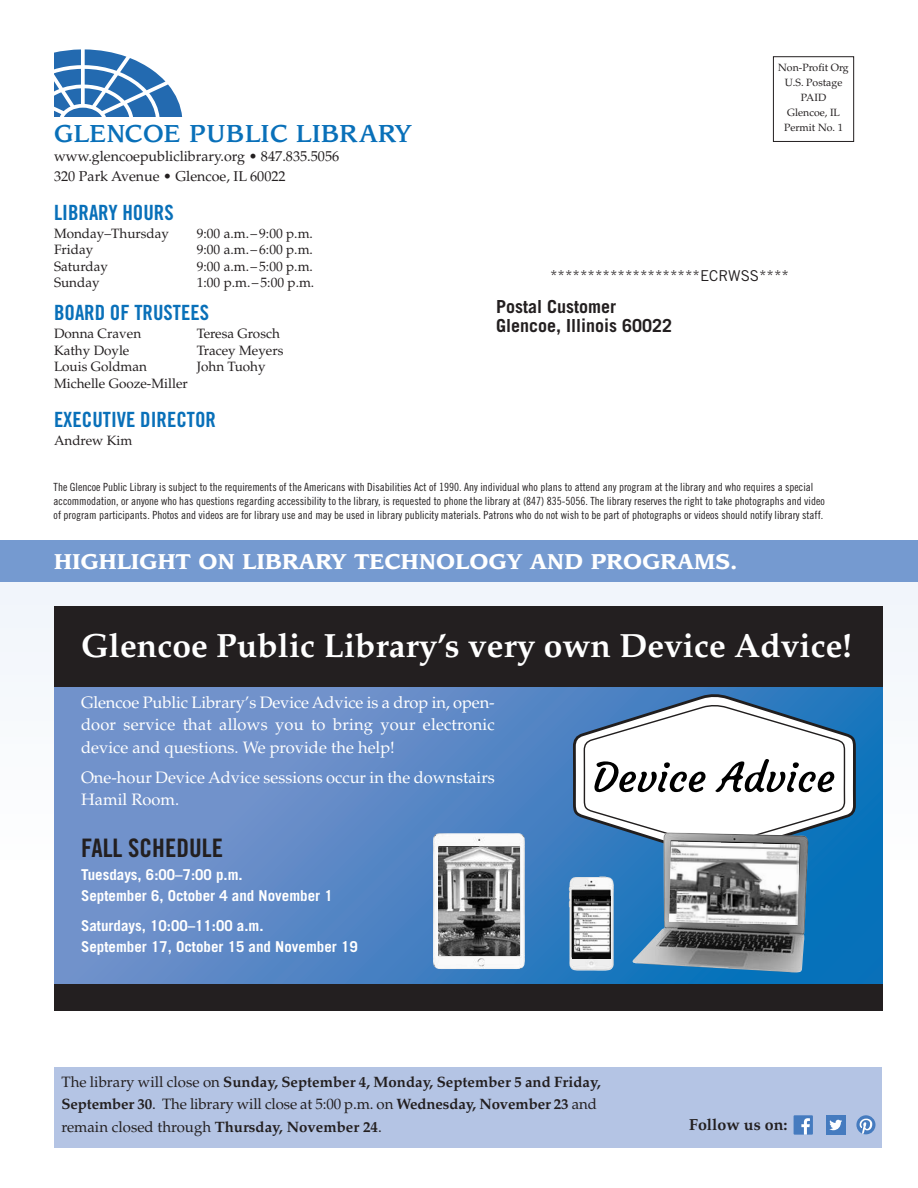
<style>
.page{position:relative;width:918px;height:1188px;background:#fff}
.page>*{position:absolute;margin:0;border:0;box-sizing:border-box;transform-origin:0 0}
.t1{font:700 33.6px "Palatino";color:#fff}
.t2{font:25.5px "Trade Gothic Bold Cond Twenty";color:#231f20}
.t3{font:500 24px "Leawood";letter-spacing:.03em;color:#0970b9}
.t4{font:21px "Trade Gothic Bold Cond Twenty";color:#0970b9}
.t5{font:700 21px "Leawood";letter-spacing:.01em;color:#fff}
.t6{font:700 18px/18.8px "Trade Gothic";color:#231f20}
.t7{font:16.5px/22.5px "Palatino";color:#fff;text-align:justify}
.t8{font:700 16.05px "Palatino";color:#231f20}
.t9{font:700 15px/22.5px "Palatino";color:#231f20}
.t10{font:700 15px/21px "Trade Gothic";color:#fff}
.t11{font:15px "Trade Gothic";color:#231f20}
.t12{font:14.25px/19.5px "Palatino";color:#231f20}
.t13{font:13.5px "Palatino";color:#231f20}
.t14{font:11.25px/14px "Trade Gothic Cond Eighteen";color:#231f20}
.t15{font:10.5px/15px "Palatino";color:#231f20;text-align:center}
.s1{font-weight:400}
</style>
<div class="page">
<div style="left:0;top:546px;width:918px;height:323px;background:#f2f6fb"></div>
<div style="left:0;top:540px;width:918px;height:41px;background:#759ad0"></div>
<div style="left:773px;top:56px;width:81px;height:86px;border:1px solid #231f20"></div>
<svg style="left:54px;top:49px;width:128px;height:67px"></svg>
<div style="left:54px;top:1067px;width:828px;height:81px;background:#b4c4e4"></div>
<div style="left:794px;top:1115px;width:19px;height:20px;background:#457bbf"></div>
<svg style="left:801px;top:1118px;width:9px;height:17px"></svg>
<div style="left:826px;top:1115px;width:19px;height:20px;background:#457bbf"></div>
<svg style="left:829px;top:1120px;width:13px;height:10px"></svg>
<svg style="left:856px;top:1115px;width:20px;height:19px"></svg>
<svg style="left:54px;top:687px;width:828px;height:297px;background:#5888c6"></svg>
<div style="left:54px;top:984px;width:828px;height:27px;background:#231f20"></div>
<div style="left:54px;top:606px;width:828px;height:81px;background:#231f20"></div>
<svg style="left:571px;top:690px;width:286px;height:170px"></svg>
<svg style="left:583px;top:690px;width:263px;height:177px;background:#4b84bd"></svg>
<img style="left:569px;top:876px;width:45px;height:95px">
<img style="left:433px;top:833px;width:92px;height:136px">
<img style="left:633px;top:925px;width:176px;height:48px">
<svg style="left:584px;top:705px;width:261px;height:220px"></svg>
<img style="left:669px;top:841px;width:130px;height:84px">
<img style="left:572px;top:896px;width:38px;height:62px">
<img style="left:439px;top:847px;width:81px;height:108px">
<p class="t15" style="left:778px;top:62px;width:72px">Non-Profit Org<br>U.S. Postage<br>PAID<br>Glencoe, IL<br>Permit No. 1</p>
<h3 class="t3" style="left:54px;top:123px;width:359px">GLENCOE PUBLIC LIBRARY</h3>
<p class="t12" style="left:54px;top:148px;width:287px">www.glencoepubliclibrary.org • 847.835.5056<br>320 Park Avenue • Glencoe, IL 60022</p>
<h3 class="t4" style="left:54px;top:205px;width:121px">LIBRARY HOURS</h3>
<p class="t13" style="left:54px;top:228px;width:117px">Monday–Thursday</p>
<p class="t13" style="left:197px;top:228px;width:118px">9:00 a.m.– 9:00 p.m.</p>
<p class="t13" style="left:54px;top:245px;width:41px">Friday</p>
<p class="t13" style="left:197px;top:245px;width:118px">9:00 a.m.– 6:00 p.m.</p>
<p class="t13" style="left:54px;top:261px;width:55px">Saturday</p>
<p class="t13" style="left:197px;top:261px;width:118px">9:00 a.m.– 5:00 p.m.</p>
<p class="t13" style="left:54px;top:278px;width:47px">Sunday</p>
<p class="t13" style="left:197px;top:278px;width:119px">1:00 p.m.– 5:00 p.m.</p>
<h3 class="t4" style="left:54px;top:305px;width:157px">BOARD OF TRUSTEES</h3>
<p class="t13" style="left:54px;top:329px;width:89px">Donna Craven</p>
<p class="t13" style="left:197px;top:329px;width:85px">Teresa Grosch</p>
<p class="t13" style="left:54px;top:345px;width:77px">Kathy Doyle</p>
<p class="t13" style="left:197px;top:345px;width:88px">Tracey Meyers</p>
<p class="t13" style="left:54px;top:362px;width:95px">Louis Goldman</p>
<p class="t13" style="left:197px;top:362px;width:70px">John Tuohy</p>
<p class="t13" style="left:54px;top:378px;width:135px">Michelle Gooze-Miller</p>
<h3 class="t4" style="left:54px;top:412px;width:164px">EXECUTIVE DIRECTOR</h3>
<p class="t13" style="left:54px;top:435px;width:80px">Andrew Kim</p>
<p class="t14" style="left:54px;top:481px;width:773px">The Glencoe Public Library is subject to the requirements of the Americans with Disabilities Act of 1990. Any individual who plans to attend any program at the library and who requires a special accommodation, or anyone who has questions regarding accessibility to the library, is requested to phone the library at (847) 835-5056. The library reserves the right to take photographs and video of program participants. Photos and videos are for library use and may be used in library publicity materials. Patrons who do not wish to be part of photographs or videos should notify library staff.</p>
<h3 class="t5" style="left:54px;top:552px;width:685px">HIGHLIGHT ON LIBRARY TECHNOLOGY AND PROGRAMS.</h3>
<h3 class="t11" style="left:550px;top:270px;width:240px">********************ECRWSS****</h3>
<h3 class="t6" style="left:496px;top:299px;width:178px">Postal Customer<br>Glencoe, Illinois 60022</h3>
<h1 class="t1" style="left:81px;top:633px;width:772px">Glencoe Public Library’s very own Device Advice!</h1>
<h3 class="t7" style="left:81px;top:693px;width:415px">Glencoe Public Library’s Device Advice is a drop in, open&shy;door service that allows you to bring your electronic device and questions. We provide the help!</h3>
<h3 class="t7" style="left:81px;top:768px;width:415px">One-hour Device Advice sessions occur in the downstairs<br>Hamil Room.</h3>
<h2 class="t2" style="left:81px;top:839px;width:144px">FALL SCHEDULE</h2>
<h3 class="t10" style="left:81px;top:865px;width:253px">Tuesdays, 6:00–7:00 p.m.<br>September 6, October 4 and November 1</h3>
<h3 class="t10" style="left:81px;top:916px;width:278px">Saturdays, 10:00–11:00 a.m.<br>September 17, October 15 and November 19</h3>
<h3 class="t9" style="left:61px;top:1072px;width:541px"><span class="s1">The library will close on</span> Sunday, September 4, Monday, September 5 and Friday,<br>September 30<span class="s1">. The library will close at 5:00 p.m. on</span> Wednesday, November 23 <span class="s1">and remain closed through</span> Thursday, November 24<span class="s1">.</span></h3>
<h3 class="t8" style="left:689px;top:1118px;width:100px">Follow us on:</h3>
</div>
